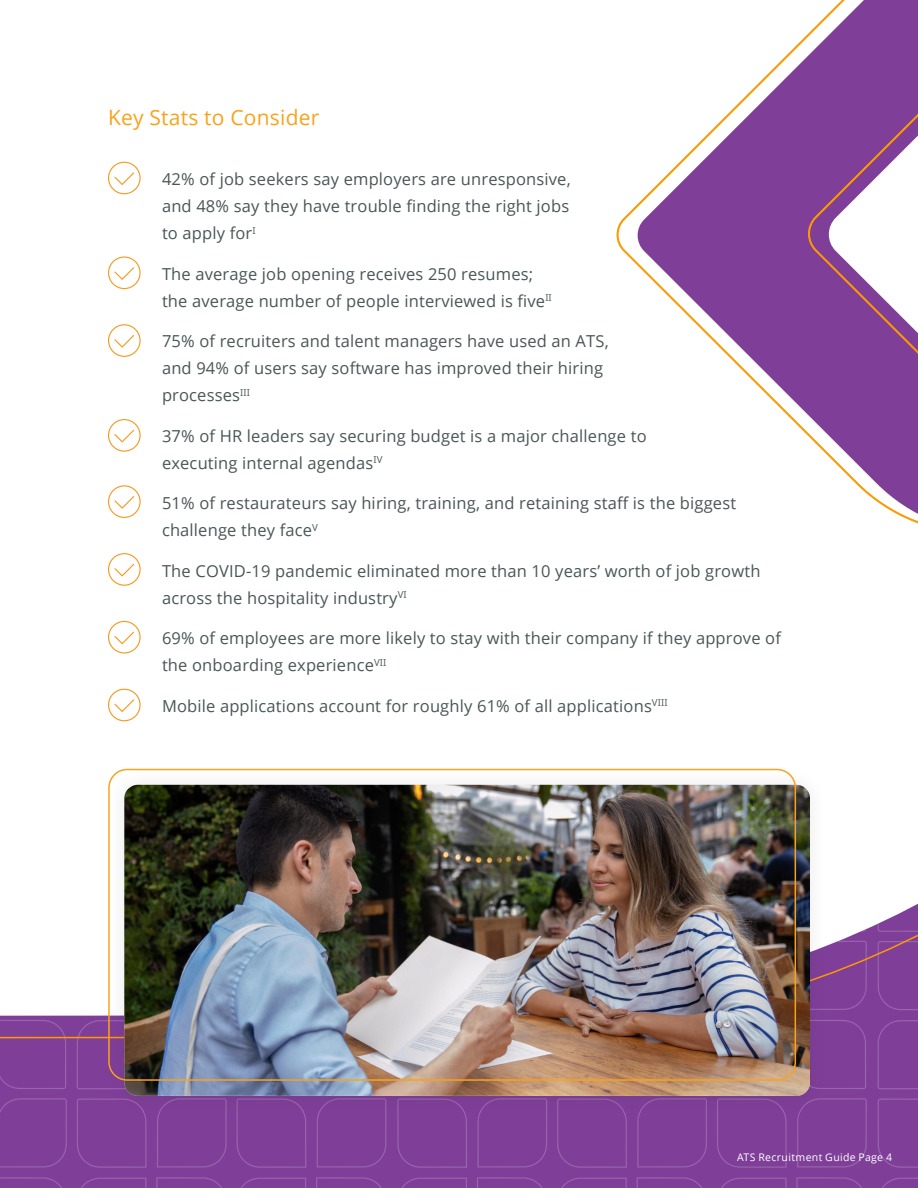
<style>
.page{position:relative;width:918px;height:1188px;background:#fff}
.page>*{position:absolute;margin:0;border:0;box-sizing:border-box;transform-origin:0 0}
.t1{font:21px "Open Sans";letter-spacing:.01em;color:#faa21b}
.t2{font:16.5px/27px "Open Sans";letter-spacing:.01em;color:#4a5557}
.t3{font:10.5px "Open Sans";letter-spacing:.03em;color:#fff}
</style>
<div class="page">
<svg style="left:0;top:903px;width:918px;height:285px;background:#9159a5"></svg>
<div style="left:105px;top:766px;width:724px;height:349px;background:#231f20;opacity:.1"></div>
<img style="left:124px;top:785px;width:686px;height:311px">
<div style="left:108px;top:769px;width:688px;height:312px;border:2px solid #faa21b;border-radius:18px"></div>
<svg style="left:108px;top:256px;width:33px;height:33px"></svg>
<svg style="left:108px;top:485px;width:33px;height:33px"></svg>
<svg style="left:108px;top:324px;width:33px;height:33px"></svg>
<svg style="left:108px;top:553px;width:33px;height:33px"></svg>
<svg style="left:108px;top:162px;width:33px;height:32px"></svg>
<svg style="left:108px;top:419px;width:33px;height:33px"></svg>
<svg style="left:108px;top:621px;width:33px;height:33px"></svg>
<svg style="left:108px;top:689px;width:33px;height:32px"></svg>
<svg style="left:616px;top:0;width:302px;height:524px"></svg>
<p class="t1" style="left:108px;top:103px;width:213px">Key Stats to Consider</p>
<p class="t2" style="left:162px;top:166px;width:410px;text-align:justify">42% of job seekers say employers are unresponsive, and 48% say they have trouble finding the right jobs to apply for<sup>I</sup></p>
<p class="t2" style="left:162px;top:260px;width:391px">The average job opening receives 250 resumes; the average number of people interviewed is five<sup>II</sup></p>
<p class="t2" style="left:162px;top:328px;width:448px">75% of recruiters and talent managers have used an ATS, and 94% of users say software has improved their hiring processes<sup>III</sup></p>
<p class="t2" style="left:162px;top:422px;width:486px">37% of HR leaders say securing budget is a major challenge to executing internal agendas<sup>IV</sup></p>
<p class="t2" style="left:162px;top:490px;width:576px">51% of restaurateurs say hiring, training, and retaining staff is the biggest challenge they face<sup>V</sup></p>
<p class="t2" style="left:162px;top:557px;width:600px">The COVID-19 pandemic eliminated more than 10 years’ worth of job growth across the hospitality industry<sup>VI</sup></p>
<p class="t2" style="left:162px;top:625px;width:620px">69% of employees are more likely to stay with their company if they approve of the onboarding experience<sup>VII</sup></p>
<p class="t2" style="left:162px;top:692px;width:507px">Mobile applications account for roughly 61% of all applications<sup>VIII</sup></p>
<p class="t3" style="left:737px;top:1153px;width:157px">ATS Recruitment Guide Page 4</p>
</div>
